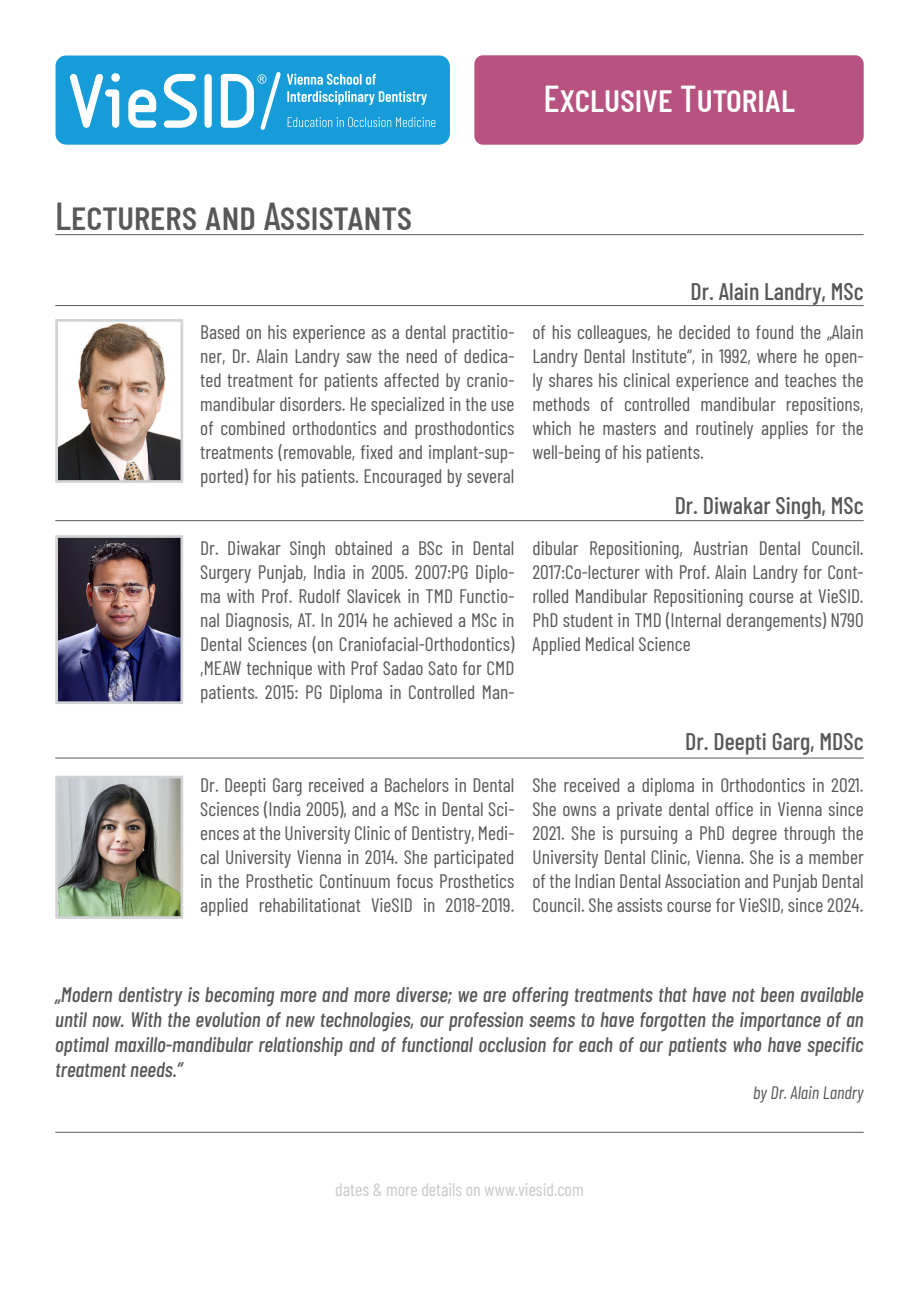
<style>
.page{position:relative;width:919px;height:1289px;background:#fff}
.page>*{position:absolute;margin:0;border:0;box-sizing:border-box;transform-origin:0 0}
.t1{font:500 39px "Barlow Condensed";color:#57585a}
.t2{font:500 37.5px "Barlow Condensed";color:#fff}
.t3{font:500 24px "Barlow Condensed";color:#57585a}
.t4{font:italic 500 21px/25.2px "Barlow Condensed";color:#57585a;text-align:justify}
.t5{font:19.5px/24px "Barlow Condensed";color:#57585a;text-align:justify}
.t6{font:18px "Barlow Condensed";color:#c7c8ca}
.t7{font:italic 18px "Barlow Condensed";color:#57585a}
</style>
<div class="page">
<svg style="left:55px;top:55px;width:395px;height:90px"></svg>
<div style="left:474px;top:55px;width:389px;height:90px;background:#b85281;border-radius:9px"></div>
<hr style="left:55px;top:234px;width:808px;height:1px;background:#57585a">
<hr style="left:55px;top:1131px;width:808px;height:1px;background:#57585a">
<hr style="left:55px;top:305px;width:808px;height:1px;background:#57585a">
<img style="left:59px;top:323px;width:120px;height:156px">
<div style="left:55px;top:319px;width:128px;height:164px;border:3px solid #d1d2d4"></div>
<hr style="left:55px;top:520px;width:808px;height:1px;background:#57585a">
<img style="left:59px;top:539px;width:120px;height:161px">
<div style="left:55px;top:535px;width:128px;height:169px;border:3px solid #d1d2d4"></div>
<hr style="left:55px;top:757px;width:808px;height:1px;background:#57585a">
<img style="left:59px;top:779px;width:120px;height:135px">
<div style="left:55px;top:775px;width:128px;height:143px;border:3px solid #d1d2d4"></div>
<p class="t1" style="left:55px;top:188px;width:358px">Lecturers and Assistants</p>
<h2 class="t2" style="left:543px;top:72px;width:253px">Exclusive Tutorial</h2>
<p class="t3" style="left:690px;top:274px;width:175px">Dr. Alain Landry, MSc</p>
<p class="t5" style="left:200px;top:318px;width:316px">Based on his experience as a dental practitio&shy;ner, Dr. Alain Landry saw the need of dedica&shy;ted treatment for patients affected by cranio&shy;mandibular disorders. He specialized in the use of combined orthodontics and prosthodontics treatments (removable, fixed and implant-sup&shy;ported) for his patients. Encouraged by several</p>
<p class="t5" style="left:532px;top:318px;width:333px">of his colleagues, he decided to found the „Alain Landry Dental Institute“, in 1992, where he open&shy;ly shares his clinical experience and teaches the methods of controlled mandibular repositions, which he masters and routinely applies for the well-being of his patients.</p>
<p class="t3" style="left:674px;top:488px;width:190px">Dr. Diwakar Singh, MSc</p>
<p class="t5" style="left:200px;top:534px;width:316px">Dr. Diwakar Singh obtained a BSc in Dental Surgery Punjab, India in 2005. 2007:PG Diplo&shy;ma with Prof. Rudolf Slavicek in TMD Functio&shy;nal Diagnosis, AT. In 2014 he achieved a MSc in Dental Sciences (on Craniofacial-Orthodontics) ,MEAW technique with Prof Sadao Sato for CMD patients. 2015: PG Diploma in Controlled Man-</p>
<p class="t5" style="left:532px;top:534px;width:333px">dibular Repositioning, Austrian Dental Council.<br>2017:Co-lecturer with Prof. Alain Landry for Cont&shy;rolled Mandibular Repositioning course at VieSID.<br>PhD student in TMD (Internal derangements) N790<br>Applied Medical Science</p>
<p class="t3" style="left:685px;top:724px;width:180px">Dr. Deepti Garg, MDSc</p>
<p class="t5" style="left:200px;top:771px;width:316px">Dr. Deepti Garg received a Bachelors in Dental Sciences (India 2005), and a MSc in Dental Sci&shy;ences at the University Clinic of Dentistry, Medi&shy;cal University Vienna in 2014. She participated in the Prosthetic Continuum focus Prosthetics applied rehabilitationat VieSID in 2018-2019.</p>
<p class="t5" style="left:532px;top:771px;width:333px">She received a diploma in Orthodontics in 2021.<br>She owns a private dental office in Vienna since 2021. She is pursuing a PhD degree through the University Dental Clinic, Vienna. She is a member of the Indian Dental Association and Punjab Dental Council. She assists course for VieSID, since 2024.</p>
<p class="t4" style="left:55px;top:979px;width:809px">„Modern dentistry is becoming more and more diverse; we are offering treatments that have not been available until now. With the evolution of new technologies, our profession seems to have forgotten the importance of an optimal maxillo-mandibular relationship and of functional occlusion for each of our patients who have specific treatment needs.”</p>
<p class="t7" style="left:753px;top:1079px;width:112px">by Dr. Alain Landry</p>
<p class="t6" style="left:335px;top:1176px;width:250px">dates &amp; more details on www.viesid.com</p>
</div>
